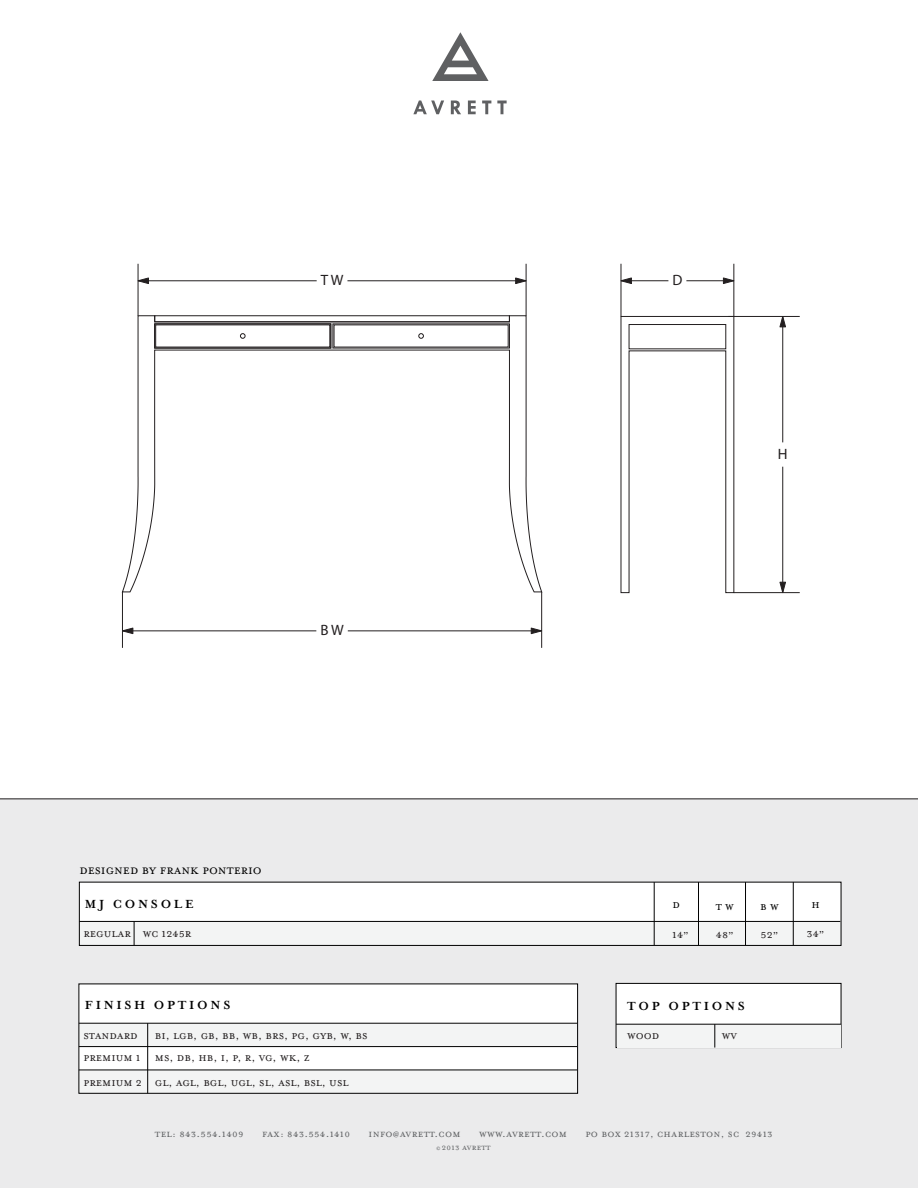
<style>
.page{position:relative;width:918px;height:1188px;background:#fff}
.page>*{position:absolute;margin:0;border:0;box-sizing:border-box;transform-origin:0 0}
.t1{font:15px "Mrs Eaves Small Caps OT";color:#010101}
.t2{font:15px "Myriad Pro";color:#231f20}
.t3{font:13.5px/21.9px "Mrs Eaves All Small Caps OT";color:#231f20}
.t4{font:700 13.5px "Mrs Eaves OT";letter-spacing:.2em;color:#010101}
.t5{font:13.5px "Mrs Eaves All Small Caps OT";color:#010101}
.t6{font:12px "Mrs Eaves All Small Caps OT";letter-spacing:.02em;color:#5f6163}
.t7{font:9.75px "Mrs Eaves All Small Caps OT";letter-spacing:.02em;color:#5f6163}
.s1{font-size:7.5px}
</style>
<div class="page">
<div style="left:0;top:799px;width:918px;height:389px;background:#ebebec"></div>
<div style="left:79px;top:921px;width:761px;height:24px;background:#f3f4f4"></div>
<div style="left:79px;top:882px;width:761px;height:39px;background:#fff"></div>
<div style="left:79px;top:1023px;width:498px;height:24px;background:#f3f4f4"></div>
<div style="left:79px;top:1070px;width:498px;height:23px;background:#f3f4f4"></div>
<div style="left:79px;top:984px;width:498px;height:39px;background:#fff"></div>
<div style="left:79px;top:1047px;width:498px;height:23px;background:#fff"></div>
<hr style="left:79px;top:921px;width:761px;height:1px;background:#010101">
<hr style="left:745px;top:882px;width:1px;height:63px;background:#010101">
<hr style="left:698px;top:882px;width:1px;height:63px;background:#010101">
<hr style="left:793px;top:882px;width:1px;height:63px;background:#010101">
<hr style="left:654px;top:882px;width:1px;height:63px;background:#010101">
<div style="left:79px;top:882px;width:762px;height:64px;border:1px solid #010101"></div>
<hr style="left:79px;top:1023px;width:498px;height:1px;background:#010101">
<hr style="left:79px;top:1046px;width:498px;height:1px;background:#010101">
<hr style="left:79px;top:1070px;width:498px;height:1px;background:#010101">
<hr style="left:147px;top:1023px;width:1px;height:70px;background:#010101">
<hr style="left:0;top:799px;width:918px;height:1px;background:#231f20">
<svg style="left:134px;top:922px;width:1px;height:23px"></svg>
<svg style="left:413px;top:101px;width:31px;height:13px"></svg>
<svg style="left:451px;top:101px;width:10px;height:13px"></svg>
<svg style="left:468px;top:101px;width:8px;height:13px"></svg>
<svg style="left:482px;top:101px;width:9px;height:13px"></svg>
<svg style="left:497px;top:101px;width:10px;height:13px"></svg>
<svg style="left:432px;top:32px;width:57px;height:49px"></svg>
<svg style="left:121px;top:315px;width:422px;height:278px"></svg>
<svg style="left:240px;top:333px;width:5px;height:6px"></svg>
<svg style="left:418px;top:333px;width:6px;height:6px"></svg>
<svg style="left:620px;top:316px;width:115px;height:277px"></svg>
<hr style="left:347px;top:281px;width:179px;height:1px;background:#231f20">
<hr style="left:138px;top:281px;width:179px;height:1px;background:#231f20">
<hr style="left:138px;top:264px;width:1px;height:52px;background:#231f20">
<hr style="left:526px;top:264px;width:1px;height:52px;background:#231f20">
<svg style="left:137px;top:277px;width:12px;height:8px"></svg>
<svg style="left:515px;top:277px;width:12px;height:7px"></svg>
<hr style="left:686px;top:281px;width:48px;height:1px;background:#231f20">
<hr style="left:621px;top:281px;width:47px;height:1px;background:#231f20">
<hr style="left:621px;top:264px;width:1px;height:52px;background:#231f20">
<hr style="left:734px;top:264px;width:1px;height:52px;background:#231f20">
<svg style="left:620px;top:277px;width:12px;height:8px"></svg>
<svg style="left:723px;top:277px;width:12px;height:7px"></svg>
<hr style="left:348px;top:631px;width:194px;height:1px;background:#231f20">
<hr style="left:122px;top:631px;width:194px;height:1px;background:#231f20">
<hr style="left:122px;top:592px;width:1px;height:56px;background:#231f20">
<hr style="left:541px;top:592px;width:1px;height:56px;background:#231f20">
<svg style="left:123px;top:627px;width:11px;height:8px"></svg>
<svg style="left:530px;top:627px;width:13px;height:8px"></svg>
<hr style="left:782px;top:467px;width:1px;height:126px;background:#231f20">
<hr style="left:782px;top:316px;width:1px;height:126px;background:#231f20">
<hr style="left:728px;top:316px;width:72px;height:1px;background:#231f20">
<hr style="left:734px;top:592px;width:66px;height:1px;background:#231f20">
<svg style="left:779px;top:317px;width:7px;height:11px"></svg>
<svg style="left:779px;top:581px;width:8px;height:13px"></svg>
<div style="left:616px;top:983px;width:225px;height:65px;background:#fff;border:1px solid #010101"></div>
<div style="left:617px;top:1024px;width:223px;height:24px;background:#f3f4f4"></div>
<hr style="left:616px;top:1024px;width:225px;height:1px;background:#010101">
<svg style="left:715px;top:1024px;width:1px;height:24px"></svg>
<p class="t2" style="left:321px;top:271px;width:24px">T W</p>
<p class="t2" style="left:672px;top:271px;width:11px">D</p>
<p class="t2" style="left:320px;top:621px;width:25px">B W</p>
<p class="t1" style="left:79px;top:862px;width:184px">designed by frank ponterio</p>
<p class="t2" style="left:778px;top:445px;width:11px">H</p>
<p class="t4" style="left:85px;top:897px;width:110px">MJ CONSOLE</p>
<p class="t5" style="left:673px;top:897px;width:9px">D</p>
<p class="t5" style="left:811px;top:897px;width:10px">H</p>
<p class="t3" style="left:143px;top:922px;width:50px">WC 1245r</p>
<p class="t5" style="left:716px;top:898px;width:20px">T W</p>
<p class="t5" style="left:760px;top:898px;width:20px">B W</p>
<p class="t3" style="left:83px;top:922px;width:49px">REGULAR</p>
<p class="t3" style="left:761px;top:923px;width:20px">52”</p>
<p class="t3" style="left:807px;top:922px;width:20px">34”</p>
<p class="t3" style="left:672px;top:923px;width:18px">14”</p>
<p class="t3" style="left:716px;top:923px;width:20px">48”</p>
<p class="t4" style="left:85px;top:997px;width:147px">FINISH OPTIONS</p>
<p class="t3" style="left:83px;top:1024px;width:59px">STANDARD<br>PREMIUM 1</p>
<p class="t3" style="left:83px;top:1071px;width:267px">PREMIUM 2 GL, AGL, bgl, ugl, sl, asl, bsl, usl</p>
<p class="t3" style="left:155px;top:1024px;width:214px">BI, LGB, GB, BB, WB, brs, pg, gyb, w, bs<br>MS, DB, HB, I, P, R, VG, WK, z</p>
<p class="t4" style="left:627px;top:998px;width:119px">TOP OPTIONS</p>
<p class="t3" style="left:627px;top:1024px;width:34px">wood</p>
<p class="t3" style="left:722px;top:1024px;width:17px">wv</p>
<p class="t6" style="left:155px;top:1127px;width:90px">tel: 843.554.1409</p>
<p class="t6" style="left:262px;top:1127px;width:90px">fax: 843.554.1410</p>
<p class="t6" style="left:369px;top:1127px;width:93px">info@avrett.com</p>
<p class="t6" style="left:479px;top:1127px;width:89px">www.avrett.com</p>
<p class="t6" style="left:585px;top:1127px;width:189px">po box 21317, charleston, sc 29413</p>
<p class="t7" style="left:437px;top:1142px;width:56px"><span class="s1">©</span> 2013 avrett</p>
</div>
